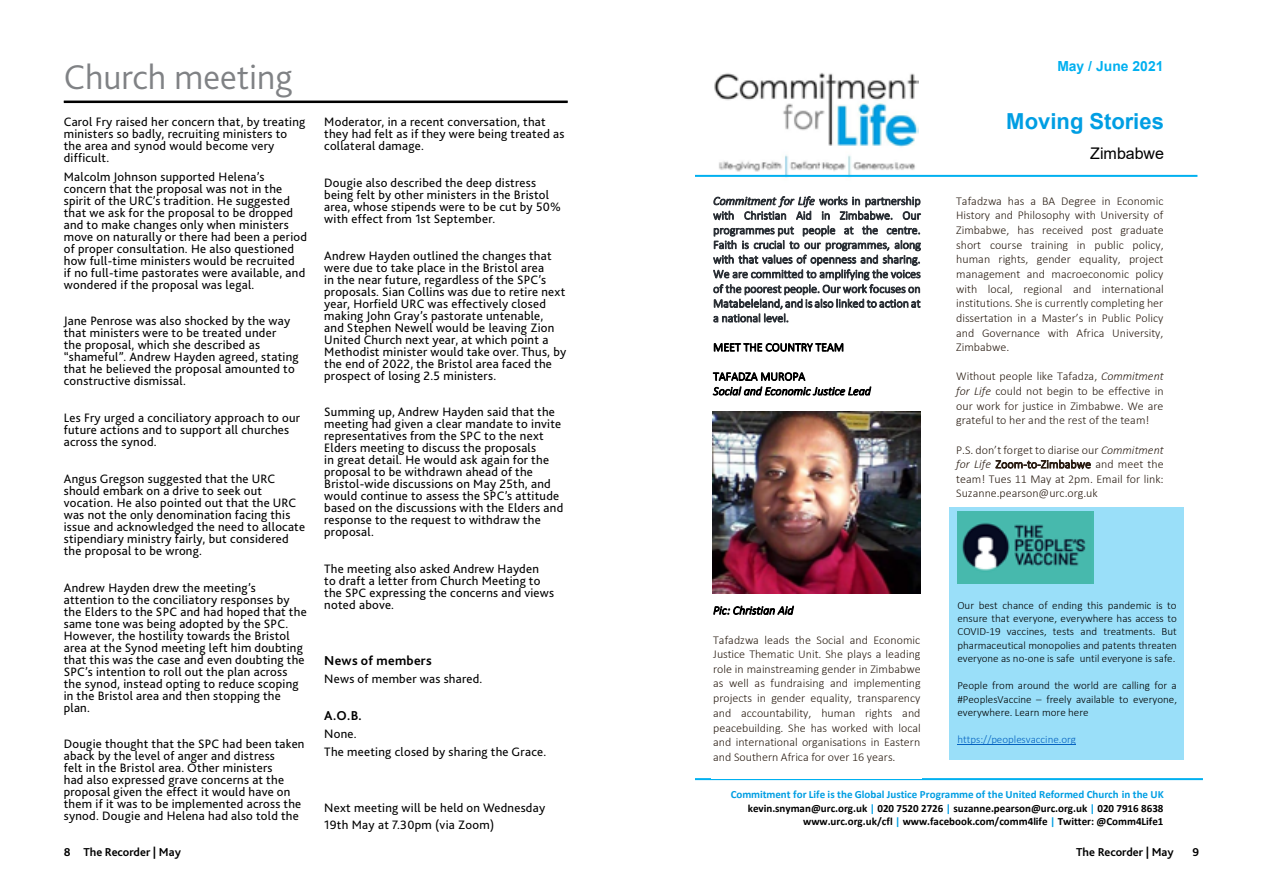
<style>
.page{position:relative;width:1263px;height:893px;background:#fff}
.page>*{position:absolute;margin:0;border:0;box-sizing:border-box;transform-origin:0 0}
.t1{font:300 36px "Bliss 2";color:#808285}
.t2{font:700 22.05px "Arial";color:#009ee3}
.t3{font:16.05px "Arial";letter-spacing:-.005em;color:#000}
.t4{font:700 13.95px "Arial";letter-spacing:-.005em;color:#00b0f0}
.t5{font:700 13.5px "Bliss 2";letter-spacing:.02em;color:#000}
.t6{font:12.75px/12px "Bliss 2";letter-spacing:.02em;color:#000}
.t7{font:300 12px/14.7px "Calibri";color:#2b1e14;text-align:justify}
.t8{font:300 12px/14.7px "Calibri";color:#2c3137;text-align:justify}
.t9{font:italic 300 12px "Calibri";color:#000}
.t10{font:700 12px "Bliss 2";color:#000}
.t11{font:300 12px "Calibri";color:#000}
.t12{font:300 10.95px/13.4px "Calibri";color:#000;text-align:justify}
.t13{font:700 10.95px/13.4px "Calibri";letter-spacing:-.005em;color:#000;text-align:right}
.t14{font:300 10.95px "Calibri";color:#0563c1}
.s1{font-style:italic}
.s2{color:#009ee3}
</style>
<div class="page">
<hr style="left:64px;top:101px;width:504px;height:1px;background:#000">
<hr style="left:64px;top:102px;width:504px;height:1px;background:#000">
<img style="left:713px;top:73px;width:206px;height:105px">
<hr style="left:695px;top:778px;width:508px;height:2px;background:#00b0f0">
<hr style="left:695px;top:175px;width:502px;height:2px;background:#00b0f0">
<div style="left:950px;top:507px;width:234px;height:253px;background:#9adff9"></div>
<hr style="left:957px;top:744px;width:119px;height:1px;background:#0563c1">
<img style="left:957px;top:511px;width:136px;height:73px">
<img style="left:712px;top:412px;width:208px;height:181px">
<h1 class="t1" style="left:64px;top:55px;width:230px">Church meeting</h1>
<p class="t4" style="left:1057px;top:56px;width:108px">May / June 2021</p>
<h2 class="t2" style="left:1006px;top:106px;width:159px">Moving Stories</h2>
<p class="t3" style="left:1090px;top:142px;width:75px">Zimbabwe</p>
<p class="t6" style="left:324px;top:116px;width:242px">Moderator, in a recent conversation, that they had felt as if they were being treated as collateral damage.</p>
<p class="t6" style="left:324px;top:176px;width:238px">Dougie also described the deep distress being felt by other ministers in the Bristol area, whose stipends were to be cut by 50% with effect from 1st September.</p>
<p class="t6" style="left:324px;top:249px;width:243px">Andrew Hayden outlined the changes that were due to take place in the Bristol area<br>in the near future, regardless of the SPC’s proposals. Sian Collins was due to retire next year, Horfield URC was effectively closed making John Gray’s pastorate untenable, and Stephen Newell would be leaving Zion United Church next year, at which point a Methodist minister would take over. Thus, by the end of 2022, the Bristol area faced the prospect of losing 2.5 ministers.</p>
<p class="t6" style="left:324px;top:406px;width:240px">Summing up, Andrew Hayden said that the meeting had given a clear mandate to invite representatives from the SPC to the next Elders meeting to discuss the proposals<br>in great detail. He would ask again for the proposal to be withdrawn ahead of the Bristol-wide discussions on May 25th, and would continue to assess the SPC’s attitude based on the discussions with the Elders and response to the request to withdraw the proposal.</p>
<p class="t6" style="left:324px;top:563px;width:231px">The meeting also asked Andrew Hayden<br>to draft a letter from Church Meeting to the SPC expressing the concerns and views noted above.</p>
<p class="t6" style="left:64px;top:116px;width:243px">Carol Fry raised her concern that, by treating ministers so badly, recruiting ministers to the area and synod would become very difficult.</p>
<p class="t6" style="left:64px;top:170px;width:245px">Malcolm Johnson supported Helena’s concern that the proposal was not in the spirit of the URC’s tradition. He suggested that we ask for the proposal to be dropped and to make changes only when ministers move on naturally or there had been a period of proper consultation. He also questioned how full-time ministers would be recruited<br>if no full-time pastorates were available, and wondered if the proposal was legal.</p>
<p class="t6" style="left:64px;top:315px;width:236px">Jane Penrose was also shocked by the way that ministers were to be treated under<br>the proposal, which she described as “shameful”. Andrew Hayden agreed, stating that he believed the proposal amounted to constructive dismissal.</p>
<p class="t6" style="left:64px;top:412px;width:238px">Les Fry urged a conciliatory approach to our future actions and to support all churches across the synod.</p>
<p class="t6" style="left:64px;top:472px;width:243px">Angus Gregson suggested that the URC should embark on a drive to seek out vocation. He also pointed out that the URC was not the only denomination facing this issue and acknowledged the need to allocate stipendiary ministry fairly, but considered the proposal to be wrong.</p>
<p class="t6" style="left:64px;top:581px;width:244px">Andrew Hayden drew the meeting’s attention to the conciliatory responses by the Elders to the SPC and had hoped that the same tone was being adopted by the SPC.<br>However, the hostility towards the Bristol area at the Synod meeting left him doubting that this was the case and even doubting the SPC’s intention to roll out the plan across the synod, instead opting to reduce scoping in the Bristol area and then stopping the plan.</p>
<p class="t6" style="left:64px;top:738px;width:242px">Dougie thought that the SPC had been taken aback by the level of anger and distress<br>felt in the Bristol area. Other ministers<br>had also expressed grave concerns at the proposal given the effect it would have on them if it was to be implemented across the synod. Dougie and Helena had also told the</p>
<p class="t8" style="left:713px;top:193px;width:209px"><span class="s1">Commitment for Life</span> works in partnership with Christian Aid in Zimbabwe. Our programmes put people at the centre.<br>Faith is crucial to our programmes, along with that values of openness and sharing.<br>We are committed to amplifying the voices of the poorest people. Our work focuses on Matabeleland, and is also linked to action at a national level.</p>
<p class="t11" style="left:713px;top:340px;width:132px">MEET THE COUNTRY TEAM</p>
<p class="t11" style="left:713px;top:369px;width:93px">TAFADZA MUROPA</p>
<p class="t9" style="left:713px;top:384px;width:159px">Social and Economic Justice Lead</p>
<p class="t7" style="left:956px;top:193px;width:209px">Tafadzwa has a BA Degree in Economic History and Philosophy with University of Zimbabwe, has received post graduate short course training in public policy, human rights, gender equality, project management and macroeconomic policy with local, regional and international institutions. She is currently completing her dissertation in a Master’s in Public Policy and Governance with Africa University, Zimbabwe.</p>
<p class="t7" style="left:956px;top:369px;width:209px">Without people like Tafadza, <span class="s1">Commitment for Life</span> could not begin to be effective in our work for justice in Zimbabwe. We are grateful to her and the rest of the team!</p>
<p class="t7" style="left:956px;top:442px;width:209px">P.S. don’t forget to diarise our <span class="s1">Commitment for Life</span> Zoom-to-Zimbabwe and meet the team! Tues 11 May at 2pm. Email for link:<br>Suzanne.pearson@urc.org.uk</p>
<p class="t12" style="left:957px;top:598px;width:221px">Our best chance of ending this pandemic is to ensure that everyone, everywhere has access to COVID-19 vaccines, tests and treatments. But pharmaceutical monopolies and patents threaten everyone as no-one is safe until everyone is safe.</p>
<p class="t12" style="left:957px;top:679px;width:221px">People from around the world are calling for a #PeoplesVaccine – freely available to everyone, everywhere. Learn more here</p>
<p class="t14" style="left:957px;top:732px;width:120px">https://peoplesvaccine.org</p>
<p class="t9" style="left:713px;top:603px;width:82px">Pic: Christian Aid</p>
<p class="t7" style="left:713px;top:632px;width:209px">Tafadzwa leads the Social and Economic Justice Thematic Unit. She plays a leading role in mainstreaming gender in Zimbabwe as well as fundraising and implementing projects in gender equality, transparency and accountability, human rights and peacebuilding. She has worked with local and international organisations in Eastern and Southern Africa for over 16 years.</p>
<p class="t5" style="left:324px;top:652px;width:109px">News of members</p>
<p class="t6" style="left:324px;top:672px;width:160px">News of member was shared.</p>
<p class="t5" style="left:324px;top:707px;width:39px">A.O.B.</p>
<p class="t6" style="left:324px;top:724px;width:223px;line-height:18.3px">None.<br>The meeting closed by sharing the Grace.</p>
<p class="t13" style="left:731px;top:788px;width:435px"><span class="s2">Commitment for Life is the Global Justice Programme of the United Reformed Church in the UK </span>kevin.snyman@urc.org.uk <span class="s2">|</span> 020 7520 2726 <span class="s2">|</span> suzanne.pearson@urc.org.uk <span class="s2">|</span> 020 7916 8638 www.urc.org.uk/cfl <span class="s2">|</span> www.facebook.com/comm4life <span class="s2">|</span> Twitter: @Comm4Life1</p>
<p class="t6" style="left:324px;top:798px;width:222px;line-height:17.7px">Next meeting will be held on Wednesday<br>19th May at 7.30pm (via Zoom)</p>
<p class="t10" style="left:64px;top:844px;width:119px">8 The Recorder | May</p>
<p class="t10" style="left:1076px;top:844px;width:99px">The Recorder | May</p>
<p class="t10" style="left:1192px;top:844px;width:8px">9</p>
</div>
